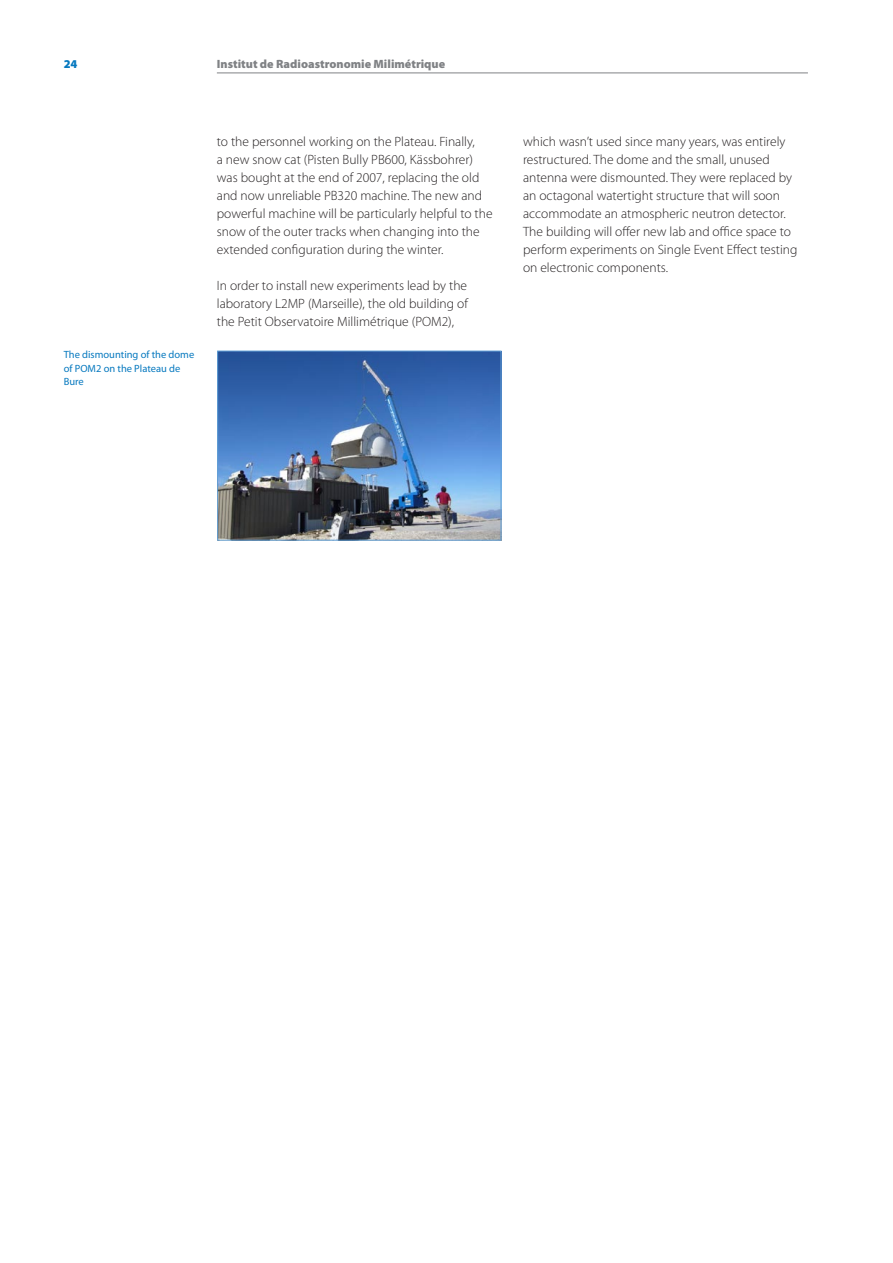
<style>
.page{position:relative;width:893px;height:1263px;background:#fff}
.page>*{position:absolute;margin:0;border:0;box-sizing:border-box;transform-origin:0 0}
.t1{font:300 13.5px/18px "Myriad Pro";color:#231f20}
.t2{font:900 12px "Myriad Pro";color:#808285}
.t3{font:900 12px "Myriad Pro";color:#0779bf}
.t4{font:10.5px/13.5px "Myriad Pro";color:#0779bf}
</style>
<div class="page">
<hr style="left:217px;top:73px;width:591px;height:1px;background:#808285">
<img style="left:219px;top:353px;width:280px;height:186px">
<div style="left:217px;top:351px;width:284px;height:190px;border:1px solid #63a0d6"></div>
<p class="t3" style="left:64px;top:56px;width:15px">24</p>
<p class="t2" style="left:217px;top:56px;width:230px">Institut de Radioastronomie Milimétrique</p>
<p class="t4" style="left:64px;top:348px;width:132px">The dismounting of the dome of POM2 on the Plateau de<br>Bure</p>
<p class="t1" style="left:217px;top:132px;width:277px">to the personnel working on the Plateau. Finally,<br>a new snow cat (Pisten Bully PB600, Kässbohrer) was bought at the end of 2007, replacing the old and now unreliable PB320 machine. The new and powerful machine will be particularly helpful to the snow of the outer tracks when changing into the extended configuration during the winter.</p>
<p class="t1" style="left:217px;top:276px;width:253px;text-align:justify">In order to install new experiments lead by the laboratory L2MP (Marseille), the old building of the Petit Observatoire Millimétrique (POM2),</p>
<p class="t1" style="left:523px;top:132px;width:276px">which wasn’t used since many years, was entirely restructured. The dome and the small, unused antenna were dismounted. They were replaced by an octagonal watertight structure that will soon accommodate an atmospheric neutron detector.<br>The building will offer new lab and office space to perform experiments on Single Event Effect testing on electronic components.</p>
</div>
